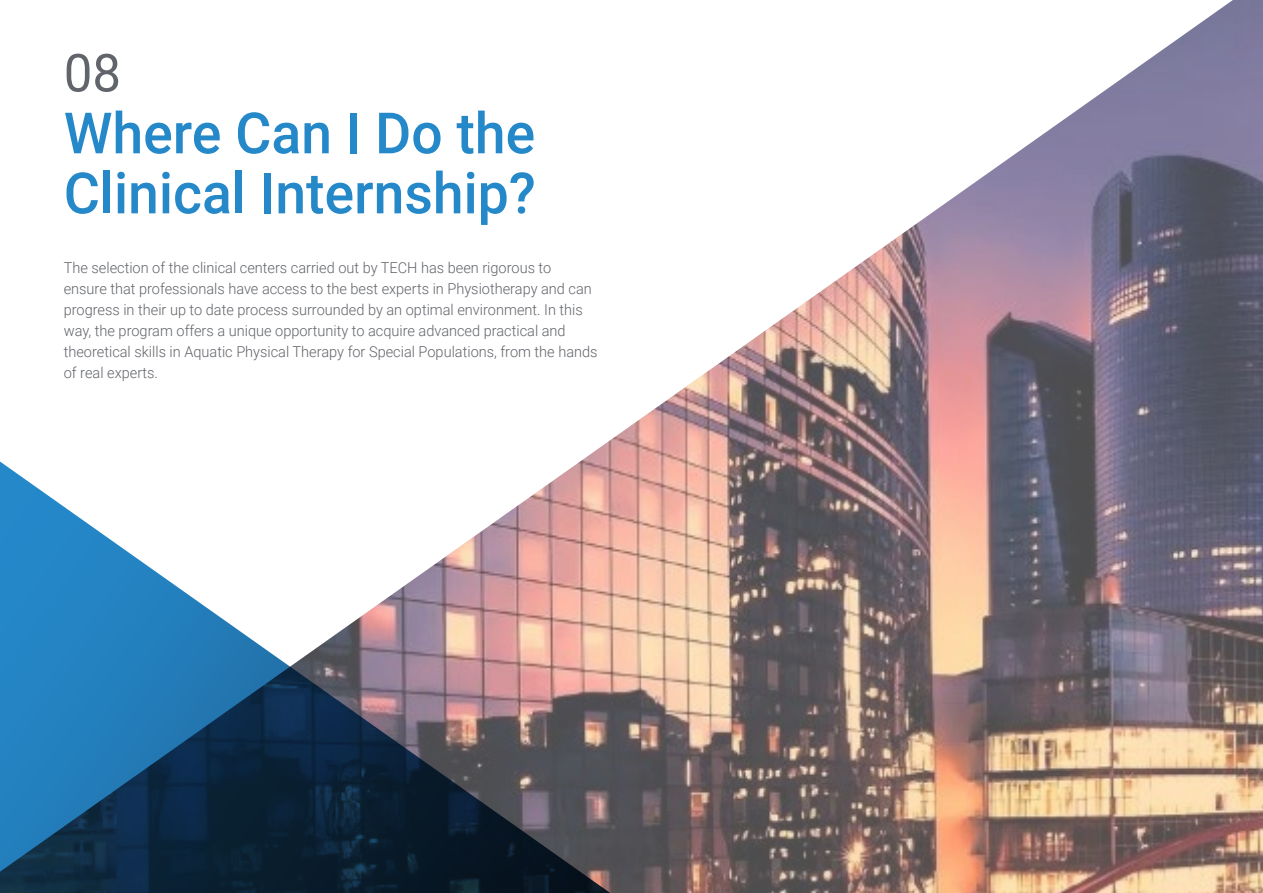
<style>
.page{position:relative;width:1263px;height:893px;background:#fff}
.page>*{position:absolute;margin:0;border:0;box-sizing:border-box;transform-origin:0 0}
.t1{font:500 57px/60px "Roboto";color:#2488c9}
.t2{font:52.5px "Roboto";color:#61646a}
.t3{font:300 15px/21px "Roboto";color:#61646a}
</style>
<div class="page">
<img style="left:602px;top:0;width:661px;height:893px">
<svg style="left:0;top:446px;width:640px;height:447px"></svg>
<h2 class="t2" style="left:64px;top:36px;width:59px">08</h2>
<h1 class="t1" style="left:64px;top:101px;width:473px">Where Can I Do the<br>Clinical Internship?</h1>
<p class="t3" style="left:64px;top:256px;width:535px">The selection of the clinical centers carried out by TECH has been rigorous to ensure that professionals have access to the best experts in Physiotherapy and can progress in their up to date process surrounded by an optimal environment. In this way, the program offers a unique opportunity to acquire advanced practical and theoretical skills in Aquatic Physical Therapy for Special Populations, from the hands of real experts.</p>
</div>
